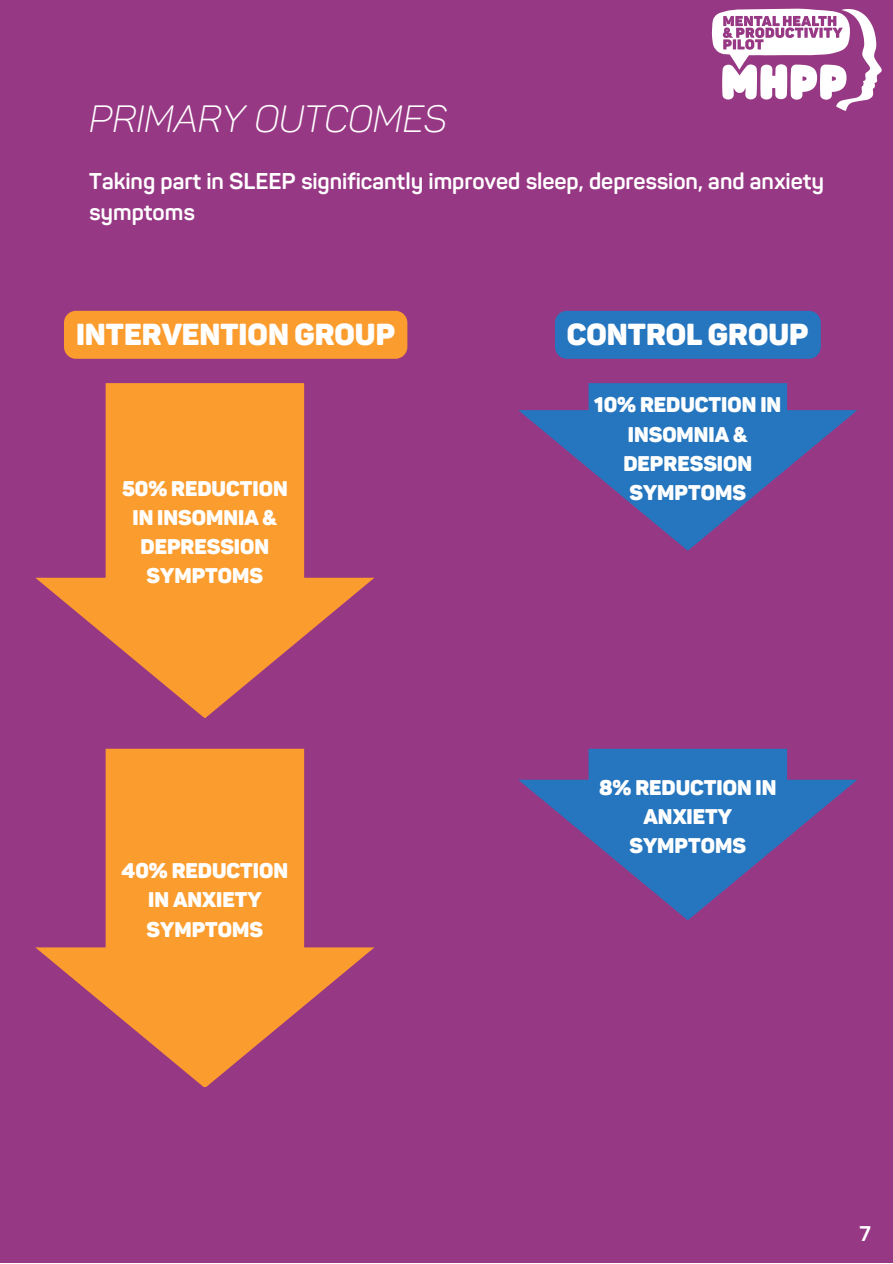
<style>
.page{position:relative;width:893px;height:1264px;background:#fff}
.page>*{position:absolute;margin:0;border:0;box-sizing:border-box;transform-origin:0 0}
.t1{font:37.5px "Panton Lightitalic Caps";color:#fff}
.t2{font:30px "Panton Black Caps";color:#fff}
.t3{font:700 22.5px/31.5px "Panton";color:#fff}
.t4{font:21px/29.2px "Panton Black Caps";color:#fff;text-align:center}
.t5{font:700 21px "Panton";color:#fff}
</style>
<div class="page">
<div style="left:0;top:0;width:892px;height:1262px;background:#973884"></div>
<svg style="left:711px;top:9px;width:170px;height:102px"></svg>
<svg style="left:35px;top:383px;width:339px;height:334px;fill:#fb9c2f"></svg>
<div style="left:64px;top:311px;width:343px;height:48px;background:#fb9c2f;border-radius:12px"></div>
<div style="left:555px;top:311px;width:265px;height:48px;background:#2576be;border-radius:12px"></div>
<svg style="left:518px;top:383px;width:338px;height:167px;fill:#2576be"></svg>
<svg style="left:35px;top:748px;width:339px;height:339px;fill:#fb9c2f"></svg>
<svg style="left:518px;top:748px;width:338px;height:172px;fill:#2576be"></svg>
<h1 class="t1" style="left:89px;top:97px;width:359px">PRIMARY OUTCOMES</h1>
<p class="t3" style="left:89px;top:167px;width:736px">Taking part in SLEEP significantly improved sleep, depression, and anxiety symptoms</p>
<h2 class="t2" style="left:76px;top:317px;width:320px">INTERVENTION GROUP</h2>
<h2 class="t2" style="left:567px;top:317px;width:243px">CONTROL GROUP</h2>
<p class="t4" style="left:122px;top:474px;width:167px">50% REDUCTION<br>IN INSOMNIA &amp;<br>DEPRESSION<br>SYMPTOMS</p>
<p class="t4" style="left:121px;top:856px;width:168px">40% REDUCTION<br>IN ANXIETY<br>SYMPTOMS</p>
<p class="t4" style="left:594px;top:390px;width:188px">10% REDUCTION IN<br>INSOMNIA &amp;<br>DEPRESSION<br>SYMPTOMS</p>
<p class="t4" style="left:599px;top:773px;width:179px">8% REDUCTION IN<br>ANXIETY<br>SYMPTOMS</p>
<p class="t5" style="left:859px;top:1224px;width:13px">7</p>
</div>
